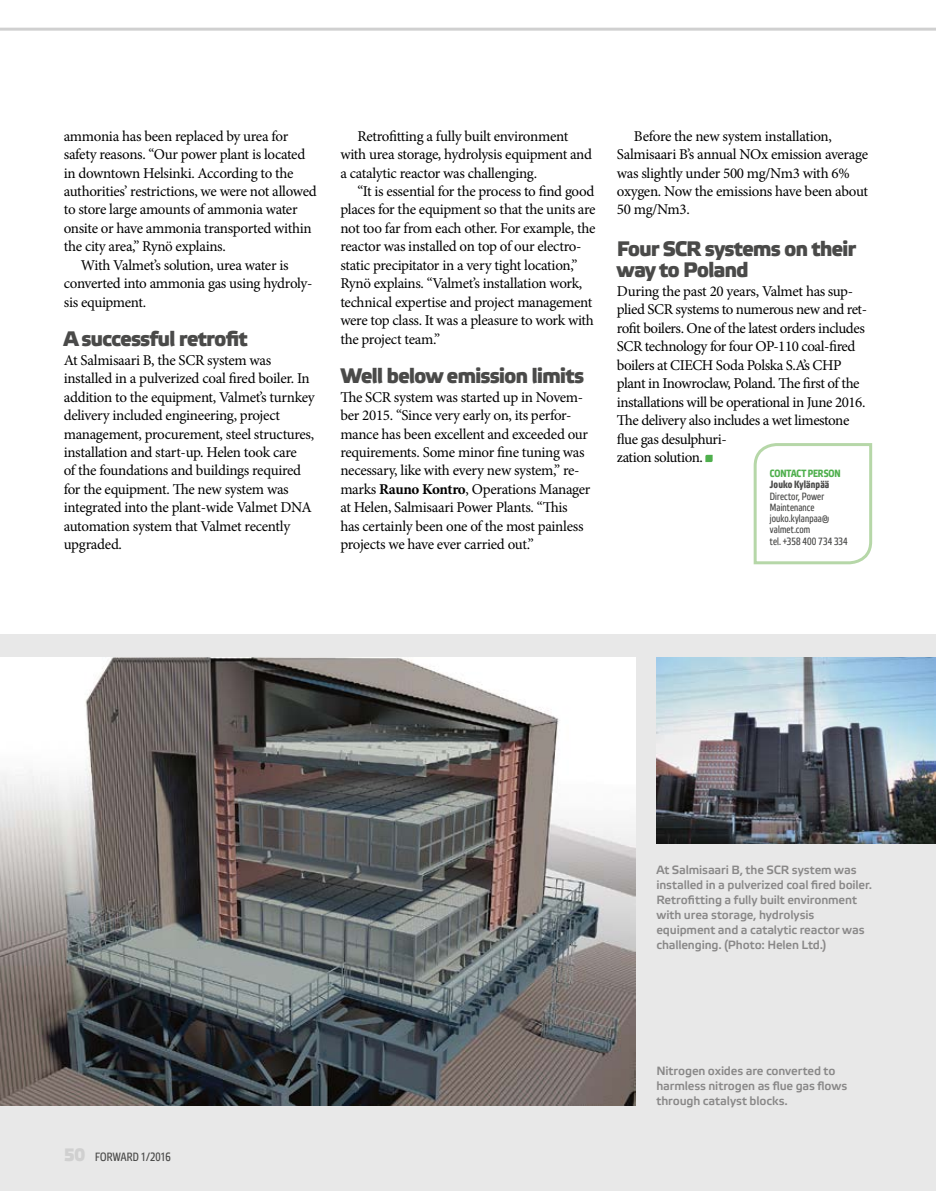
<style>
.page{position:relative;width:936px;height:1191px;background:#fff}
.page>*{position:absolute;margin:0;border:0;box-sizing:border-box;transform-origin:0 0}
.t1{font:500 21px/21px "Etelka";letter-spacing:-.05em;color:#4a4a49}
.t2{font:15px/18.5px "Minion Pro";letter-spacing:-.025em;color:#000}
.t3{font:500 12px/15px "Etelka";letter-spacing:-.01em;color:#898888}
.t4{font:12px "Etelka Narrow Text";letter-spacing:.01em;color:#4a4a49}
.t5{font:10.5px/11.2px "Etelka Narrow Text";letter-spacing:.01em;color:#4a4a49}
.t6{font:700 10.5px "Etelka Narrow Text";letter-spacing:-.005em;color:#4faf4d}
.t7{font:700 10.5px "Etelka Narrow Text";letter-spacing:.005em;color:#4a4a49}
.s1{font-weight:700}
.s2{font-family:"Etelka";font-weight:500;font-size:18px;color:#d0d0d0}
</style>
<div class="page">
<div style="left:0;top:635px;width:935px;height:556px;background:#e8e8e8"></div>
<img style="left:0;top:657px;width:635px;height:449px">
<svg style="left:705px;top:455px;width:7px;height:7px"></svg>
<img style="left:656px;top:657px;width:279px;height:186px">
<svg style="left:753px;top:443px;width:120px;height:122px"></svg>
<hr style="left:0;top:28px;width:935px;height:3px;background:#d0d0d0">
<p class="t2" style="left:64px;top:127px;width:226px">ammonia has been replaced by urea for</p>
<p class="t2" style="left:64px;top:145px;width:243px">safety reasons. “Our power plant is located</p>
<p class="t2" style="left:64px;top:164px;width:231px">in downtown Helsinki. According to the</p>
<p class="t2" style="left:64px;top:182px;width:254px">authorities’ restrictions, we were not allowed</p>
<p class="t2" style="left:64px;top:200px;width:235px">to store large amounts of ammonia water</p>
<p class="t2" style="left:64px;top:219px;width:249px">onsite or have ammonia transported within</p>
<p class="t2" style="left:64px;top:237px;width:163px">the city area,” Rynö explains.</p>
<p class="t2" style="left:81px;top:256px;width:209px">With Valmet’s solution, urea water is</p>
<p class="t2" style="left:64px;top:274px;width:250px">converted into ammonia gas using hydroly-</p>
<p class="t2" style="left:64px;top:293px;width:84px">sis equipment.</p>
<h1 class="t1" style="left:64px;top:329px;width:185px">A successful retrofit</h1>
<p class="t2" style="left:64px;top:351px;width:252px">At Salmisaari B, the SCR system was installed in a pulverized coal fired boiler. In addition to the equipment, Valmet’s turnkey delivery included engineering, project management, procurement, steel structures, installation and start-up. Helen took care<br>of the foundations and buildings required for the equipment. The new system was integrated into the plant-wide Valmet DNA automation system that Valmet recently upgraded.</p>
<p class="t2" style="left:340px;top:127px;width:253px;text-indent:17px">Retrofitting a fully built environment with urea storage, hydrolysis equipment and a catalytic reactor was challenging.</p>
<p class="t2" style="left:340px;top:182px;width:257px;text-indent:17px">“It is essential for the process to find good places for the equipment so that the units are not too far from each other. For example, the reactor was installed on top of our electro&shy;static precipitator in a very tight location,” Rynö explains. “Valmet’s installation work, technical expertise and project management were top class. It was a pleasure to work with the project team.”</p>
<h1 class="t1" style="left:340px;top:365px;width:245px">Well below emission limits</h1>
<p class="t2" style="left:340px;top:387px;width:251px">The SCR system was started up in Novem&shy;ber 2015. “Since very early on, its perfor&shy;mance has been excellent and exceeded our requirements. Some minor fine tuning was necessary, like with every new system,” re&shy;marks <span class="s1">Rauno Kontro</span>, Operations Manager at Helen, Salmisaari Power Plants. “This has certainly been one of the most painless projects we have ever carried out.”</p>
<p class="t2" style="left:617px;top:127px;width:253px;text-indent:17px">Before the new system installation, Salmisaari B’s annual NOx emission average was slightly under 500 mg/Nm3 with 6% oxygen. Now the emissions have been about 50 mg/Nm3.</p>
<h1 class="t1" style="left:617px;top:239px;width:241px">Four SCR systems on their way to Poland</h1>
<p class="t2" style="left:617px;top:282px;width:252px">During the past 20 years, Valmet has sup&shy;plied SCR systems to numerous new and ret&shy;rofit boilers. One of the latest orders includes SCR technology for four OP-110 coal-fired boilers at CIECH Soda Polska S.A’s CHP plant in Inowroclaw, Poland. The first of the installations will be operational in June 2016.<br>The delivery also includes a wet limestone flue gas desulphuri-<br>zation solution.</p>
<p class="t6" style="left:769px;top:467px;width:72px">CONTACT PERSON</p>
<p class="t7" style="left:769px;top:479px;width:61px">Jouko Kylänpää</p>
<p class="t5" style="left:769px;top:491px;width:79px">Director, Power<br>Maintenance jouko.kylanpaa@ valmet.com<br>tel. +358 400 734 334</p>
<p class="t4" style="left:64px;top:1150px;width:108px"><span class="s2">50</span> FORWARD 1/2016</p>
<p class="t3" style="left:656px;top:862px;width:217px">At Salmisaari B, the SCR system was installed in a pulverized coal fired boiler.<br>Retrofitting a fully built environment with urea storage, hydrolysis equipment and a catalytic reactor was challenging. (Photo: Helen Ltd.)</p>
<p class="t3" style="left:656px;top:1063px;width:192px">Nitrogen oxides are converted to harmless nitrogen as flue gas flows through catalyst blocks.</p>
</div>
